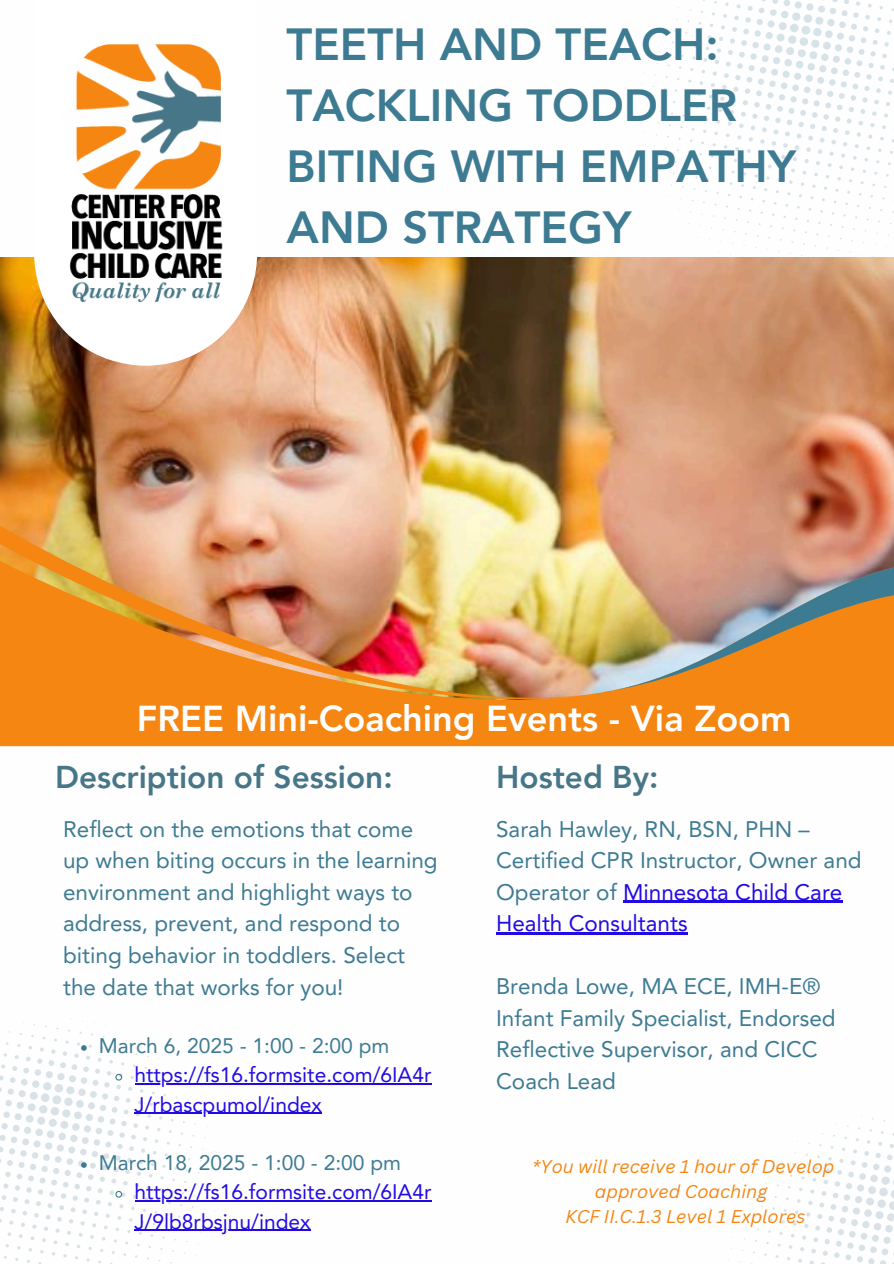
<style>
.page{position:relative;width:894px;height:1264px;background:#fff}
.page>*{position:absolute;margin:0;border:0;box-sizing:border-box;transform-origin:0 0}
.t1{font:800 45px/60.8px "Avenir LT Pro";color:#3d7b93}
.t2{font:800 36px "Avenir LT Pro";color:#fff}
.t3{font:800 31.5px "Avenir LT Pro";color:#467687}
.t4{font:22.5px/31.5px "Avenir LT Pro";color:#3d7b93}
.t5{font:21px "Avenir LT Pro";color:#220ae5}
.t6{font:21px "Avenir LT Pro";color:#3d7b93}
.t7{font:italic 18px/24.8px "Canva Sans";color:#f58612;text-align:center}
.s1{color:#220ae5}
</style>
<div class="page">
<img style="left:0;top:258px;width:893px;height:230px">
<svg style="left:34px;top:257px;width:223px;height:109px"></svg>
<img style="left:0;top:488px;width:893px;height:258px">
<img style="left:593px;top:560px;width:300px;height:133px">
<svg style="left:625px;top:0;width:269px;height:295px"></svg>
<img style="left:61px;top:43px;width:169px;height:268px">
<hr style="left:134px;top:1083px;width:297px;height:1px;background:#220ae5">
<hr style="left:134px;top:1112px;width:188px;height:1px;background:#220ae5">
<svg style="left:0;top:1018px;width:234px;height:246px"></svg>
<hr style="left:134px;top:1200px;width:297px;height:1px;background:#220ae5">
<hr style="left:134px;top:1229px;width:176px;height:1px;background:#220ae5">
<hr style="left:623px;top:900px;width:219px;height:2px;background:#220ae5">
<hr style="left:496px;top:932px;width:191px;height:2px;background:#220ae5">
<svg style="left:728px;top:1114px;width:165px;height:150px"></svg>
<p class="t1" style="left:286px;top:18px;width:511px">TEETH AND TEACH:<br>TACKLING TODDLER<br>BITING WITH EMPATHY<br>AND STRATEGY</p>
<p class="t2" style="left:137px;top:704px;width:656px">FREE Mini-Coaching Events - Via Zoom</p>
<h3 class="t3" style="left:55px;top:764px;width:339px">Description of Session:</h3>
<h4 class="t3" style="left:496px;top:764px;width:164px">Hosted By:</h4>
<p class="t4" style="left:496px;top:815px;width:367px">Sarah Hawley, RN, BSN, PHN –<br>Certified CPR Instructor, Owner and<br>Operator of <span class="s1">Minnesota Child Care<br>Health Consultants</span></p>
<p class="t4" style="left:63px;top:815px;width:376px">Reflect on the emotions that come up when biting occurs in the learning environment and highlight ways to address, prevent, and respond to biting behavior in toddlers. Select the date that works for you!</p>
<p class="t6" style="left:99px;top:1037px;width:292px">March 6, 2025 - 1:00 - 2:00 pm</p>
<h1 class="t5" style="left:134px;top:1066px;width:298px">https://fs16.formsite.com/6IA4r</h1>
<p class="t5" style="left:134px;top:1095px;width:189px">J/rbascpumol/index</p>
<p class="t6" style="left:99px;top:1154px;width:304px">March 18, 2025 - 1:00 - 2:00 pm</p>
<p class="t5" style="left:134px;top:1183px;width:298px">https://fs16.formsite.com/6IA4r</p>
<h2 class="t5" style="left:134px;top:1212px;width:178px">J/9lb8rbsjnu/index</h2>
<p class="t4" style="left:496px;top:972px;width:341px">Brenda Lowe, MA ECE, IMH-E®<br>Infant Family Specialist, Endorsed<br>Reflective Supervisor, and CICC<br>Coach Lead</p>
<p class="t7" style="left:532px;top:1153px;width:303px">*You will receive 1 hour of Develop approved Coaching</p>
<h3 class="t7" style="left:565px;top:1203px;width:241px">KCF II.C.1.3 Level 1 Explores</h3>
</div>
